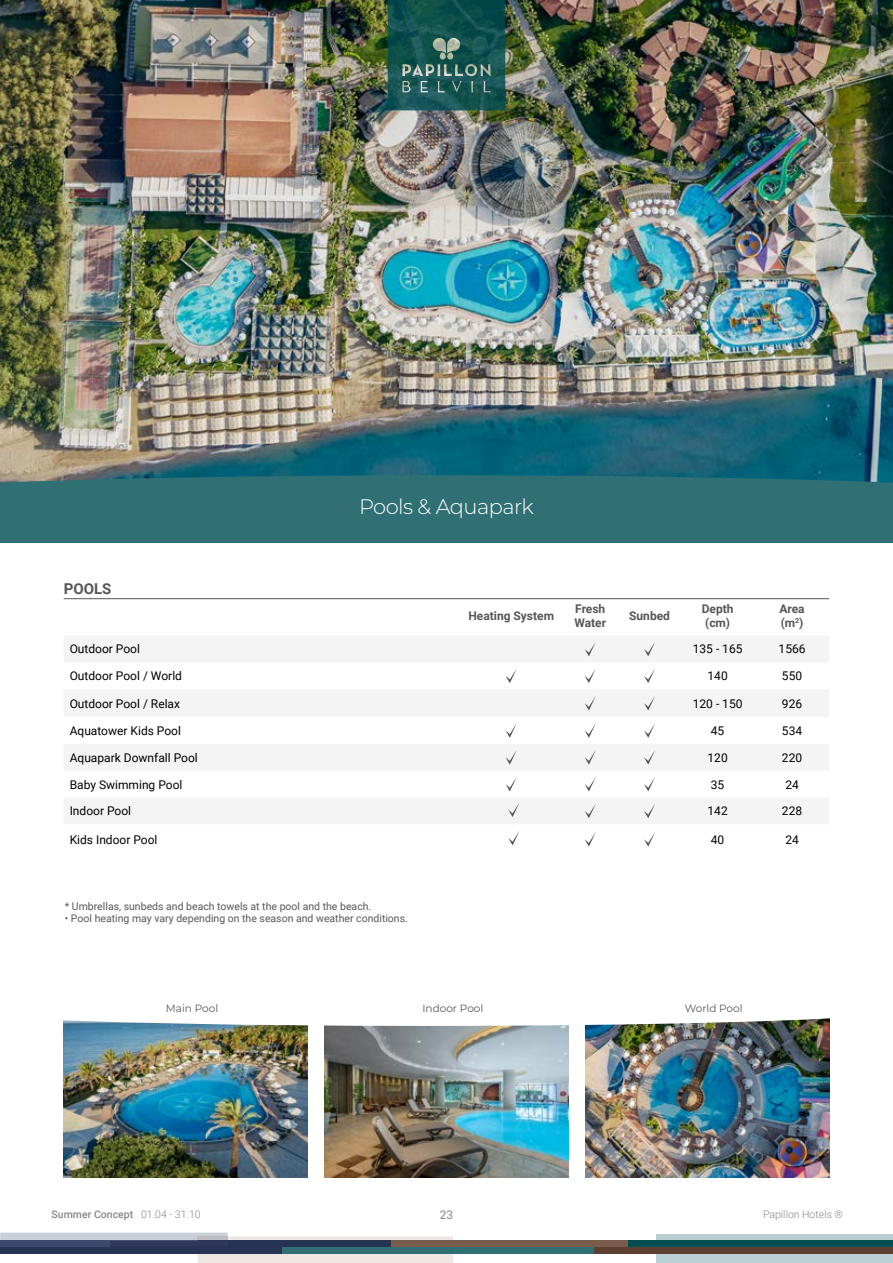
<style>
.page{position:relative;width:893px;height:1263px;background:#fff}
.page>*{position:absolute;margin:0;border:0;box-sizing:border-box;transform-origin:0 0}
.t1{font:300 21px "Montserrat";letter-spacing:-.025em;color:#fff}
.t2{font:700 15px "Roboto";color:#575756}
.t3{font:12px "Roboto";color:#000}
.t4{font:700 12px/14.4px "Roboto";color:#575756}
.t5{font:12px "Roboto";color:#878787}
.t6{font:10.5px "Roboto";color:#575756}
.t7{font:10.5px "Montserrat";color:#575756}
.t8{font:500 10.5px "Roboto";color:#878787}
.t9{font:300 10.5px "Roboto";color:#878787}
.s1{font-weight:300}
</style>
<div class="page">
<div style="left:656px;top:1234px;width:237px;height:29px;background:#bacfd1"></div>
<div style="left:582px;top:1247px;width:311px;height:7px;background:#5e4033"></div>
<div style="left:391px;top:1240px;width:245px;height:7px;background:#7a5c4d"></div>
<div style="left:628px;top:1240px;width:265px;height:7px;background:#004d54"></div>
<svg style="left:0;top:1232px;width:453px;height:31px"></svg>
<div style="left:0;top:1240px;width:109px;height:6px;background:#3d4a6e"></div>
<div style="left:282px;top:1247px;width:311px;height:7px;background:#307075"></div>
<div style="left:0;top:447px;width:893px;height:96px;background:#307075"></div>
<img style="left:0;top:0;width:893px;height:475px">
<svg style="left:0;top:475px;width:893px;height:8px"></svg>
<svg style="left:388px;top:0;width:117px;height:110px;background:#205b58"></svg>
<img style="left:585px;top:1026px;width:244px;height:152px">
<img style="left:64px;top:1026px;width:244px;height:152px">
<img style="left:325px;top:1026px;width:243px;height:152px">
<img style="left:63px;top:1018px;width:767px;height:8px">
<hr style="left:64px;top:598px;width:765px;height:1px;background:#575756">
<svg style="left:64px;top:636px;width:765px;height:134px;fill:#f4f4f4"></svg>
<svg style="left:585px;top:641px;width:11px;height:15px"></svg>
<svg style="left:644px;top:641px;width:11px;height:15px"></svg>
<svg style="left:506px;top:668px;width:11px;height:15px"></svg>
<svg style="left:585px;top:668px;width:11px;height:15px"></svg>
<svg style="left:644px;top:668px;width:11px;height:15px"></svg>
<svg style="left:585px;top:696px;width:11px;height:14px"></svg>
<svg style="left:644px;top:696px;width:11px;height:14px"></svg>
<svg style="left:506px;top:723px;width:11px;height:15px"></svg>
<svg style="left:585px;top:723px;width:11px;height:15px"></svg>
<svg style="left:644px;top:723px;width:11px;height:15px"></svg>
<svg style="left:506px;top:750px;width:11px;height:15px"></svg>
<svg style="left:585px;top:750px;width:11px;height:15px"></svg>
<svg style="left:644px;top:750px;width:11px;height:15px"></svg>
<svg style="left:506px;top:777px;width:11px;height:14px"></svg>
<svg style="left:585px;top:777px;width:11px;height:14px"></svg>
<svg style="left:644px;top:777px;width:11px;height:14px"></svg>
<div style="left:64px;top:798px;width:765px;height:26px;background:#f4f4f4"></div>
<svg style="left:585px;top:832px;width:11px;height:15px"></svg>
<svg style="left:644px;top:832px;width:11px;height:15px"></svg>
<svg style="left:508px;top:831px;width:12px;height:14px"></svg>
<p class="t2" style="left:64px;top:578px;width:49px">POOLS</p>
<h1 class="t1" style="left:359px;top:493px;width:176px">Pools &amp; Aquapark</h1>
<p class="t4" style="left:468px;top:608px;width:87px">Heating System</p>
<p class="t4" style="left:574px;top:601px;width:33px">Fresh<br>Water</p>
<p class="t4" style="left:629px;top:608px;width:42px">Sunbed</p>
<p class="t4" style="left:702px;top:601px;width:33px">Depth (cm)</p>
<p class="t4" style="left:779px;top:601px;width:27px">Area (m<sup>2</sup>)</p>
<p class="t3" style="left:70px;top:641px;width:72px">Outdoor Pool</p>
<p class="t3" style="left:693px;top:641px;width:51px">135 - 165</p>
<p class="t3" style="left:779px;top:641px;width:28px">1566</p>
<p class="t3" style="left:70px;top:668px;width:114px">Outdoor Pool / World</p>
<p class="t3" style="left:707px;top:668px;width:22px">140</p>
<p class="t3" style="left:782px;top:668px;width:22px">550</p>
<p class="t3" style="left:70px;top:695px;width:112px">Outdoor Pool / Relax</p>
<p class="t3" style="left:693px;top:695px;width:51px">120 - 150</p>
<p class="t3" style="left:782px;top:695px;width:22px">926</p>
<p class="t3" style="left:70px;top:722px;width:113px">Aquatower Kids Pool</p>
<p class="t3" style="left:711px;top:722px;width:15px">45</p>
<p class="t3" style="left:782px;top:722px;width:22px">534</p>
<p class="t3" style="left:70px;top:749px;width:130px">Aquapark Downfall Pool</p>
<p class="t3" style="left:707px;top:749px;width:22px">120</p>
<p class="t3" style="left:782px;top:749px;width:22px">220</p>
<p class="t3" style="left:70px;top:776px;width:114px">Baby Swimming Pool</p>
<p class="t3" style="left:711px;top:776px;width:15px">35</p>
<p class="t3" style="left:785px;top:776px;width:15px">24</p>
<p class="t3" style="left:70px;top:803px;width:63px">Indoor Pool</p>
<p class="t3" style="left:707px;top:803px;width:22px">142</p>
<p class="t3" style="left:782px;top:803px;width:22px">228</p>
<p class="t3" style="left:70px;top:831px;width:89px">Kids Indoor Pool</p>
<p class="t3" style="left:711px;top:831px;width:15px">40</p>
<p class="t3" style="left:785px;top:831px;width:15px">24</p>
<p class="t6" style="left:65px;top:899px;width:308px">* Umbrellas, sunbeds and beach towels at the pool and the beach.</p>
<p class="t6" style="left:65px;top:911px;width:345px">• Pool heating may vary depending on the season and weather conditions.</p>
<p class="t7" style="left:166px;top:1002px;width:54px">Main Pool</p>
<p class="t7" style="left:422px;top:1002px;width:62px">Indoor Pool</p>
<p class="t7" style="left:685px;top:1002px;width:59px">World Pool</p>
<p class="t8" style="left:52px;top:1207px;width:151px">Summer Concept <span class="s1">01.04 - 31.10</span></p>
<p class="t5" style="left:440px;top:1206px;width:15px">23</p>
<p class="t9" style="left:763px;top:1207px;width:81px">Papillon Hotels ®</p>
</div>
